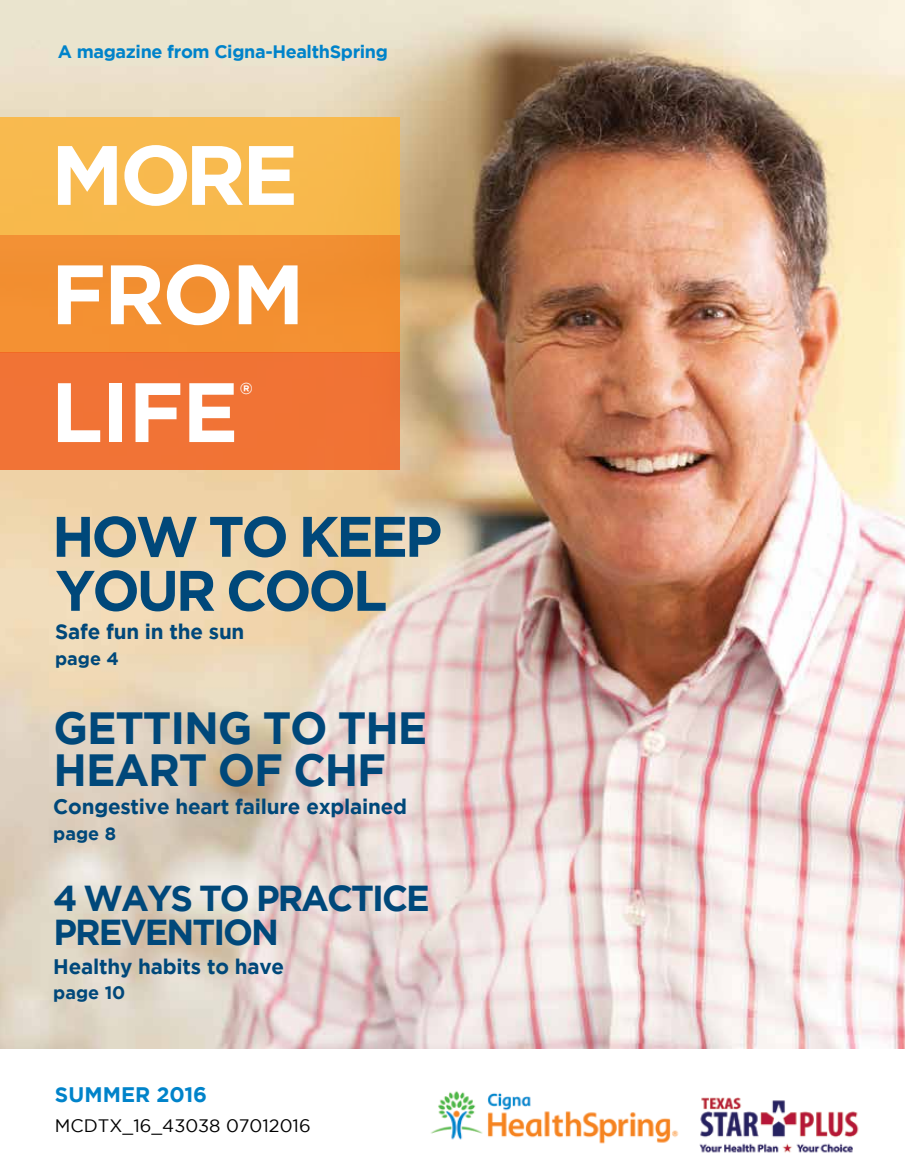
<style>
.page{position:relative;width:905px;height:1175px;background:#fff}
.page>*{position:absolute;margin:0;border:0;box-sizing:border-box;transform-origin:0 0}
.t1{font:700 84px/118.5px "Gotham";letter-spacing:-.025em;color:#fff;text-align:justify}
.t2{font:700 57px/54px "Gotham";letter-spacing:-.055em;color:#00487a}
.t3{font:700 45px/42px "Gotham";letter-spacing:-.025em;color:#00487a}
.t4{font:700 36px/34.5px "Gotham";letter-spacing:-.055em;color:#00487a}
.t5{font:700 21px "Gotham";letter-spacing:-.01em;color:#00487a}
.t6{font:700 21px "Gotham";letter-spacing:.005em;color:#0083ca}
.t7{font:700 18px "Gotham";letter-spacing:-.02em;color:#0083ca}
.t8{font:18px "Gotham";color:#000}
.t9{font:700 18px "Gotham";color:#00487a}
.t10{font:700 15.75px "Gotham";color:#fff}
</style>
<div class="page">
<img style="left:0;top:0;width:904px;height:1048px">
<div style="left:0;top:117px;width:400px;height:118px;background:#f8b94e"></div>
<div style="left:0;top:235px;width:400px;height:117px;background:#f29031"></div>
<div style="left:0;top:352px;width:400px;height:118px;background:#f17335"></div>
<img style="left:431px;top:1091px;width:428px;height:62px">
<p class="t7" style="left:58px;top:41px;width:331px">A magazine from Cigna-HealthSpring</p>
<p class="t1" style="left:51px;top:114px;width:255px">MORE FROM LIFE</p>
<p class="t10" style="left:240px;top:379px;width:15px">®</p>
<p class="t2" style="left:52px;top:508px;width:391px">HOW TO KEEP<br>YOUR COOL</p>
<p class="t5" style="left:55px;top:619px;width:191px">Safe fun in the sun</p>
<p class="t9" style="left:55px;top:648px;width:65px">page 4</p>
<p class="t3" style="left:54px;top:705px;width:375px">GETTING TO THE<br>HEART OF CHF</p>
<p class="t5" style="left:53px;top:794px;width:355px">Congestive heart failure explained</p>
<p class="t9" style="left:53px;top:823px;width:64px">page 8</p>
<p class="t4" style="left:53px;top:879px;width:378px">4 WAYS TO PRACTICE<br>PREVENTION</p>
<p class="t5" style="left:53px;top:954px;width:232px">Healthy habits to have</p>
<p class="t9" style="left:53px;top:982px;width:74px">page 10</p>
<p class="t6" style="left:55px;top:1082px;width:154px">SUMMER 2016</p>
<p class="t8" style="left:55px;top:1115px;width:257px">MCDTX_16_43038 07012016</p>
</div>
